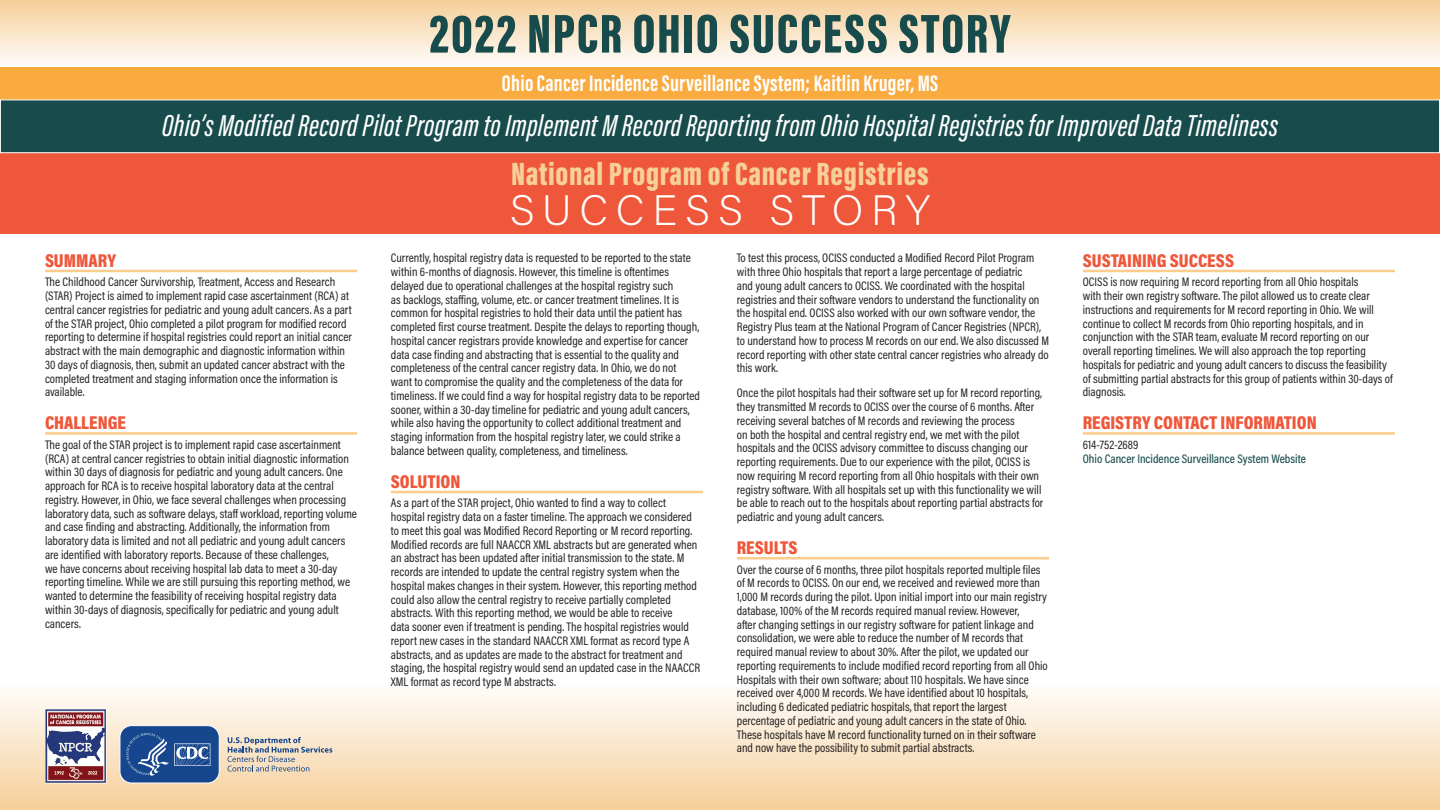
<style>
.page{position:relative;width:1440px;height:810px;background:#fff}
.page>*{position:absolute;margin:0;border:0;box-sizing:border-box;transform-origin:0 0}
.t1{font:900 56.25px "Acumin Pro Extra Cond";letter-spacing:.03em;color:#184c4c}
.t2{font:200 42.5px "Acumin Pro";letter-spacing:.185em;color:#fff}
.t3{font:900 33.12px "Acumin Pro Extra Cond";letter-spacing:.02em;color:#f6cf99}
.t4{font:italic 500 31.25px "Acumin Pro Extra Cond";letter-spacing:.01em;color:#fff}
.t5{font:700 23.12px "Acumin Pro Extra Cond";letter-spacing:.01em;color:#fff}
.t6{font:900 18.75px "Acumin Pro Cond";color:#ef573a}
.t7{font:12.5px/13.8px "Acumin Pro Cond";color:#231f20}
.t8{font:500 12.5px "Acumin Pro Cond";color:#184c4c}
</style>
<div class="page">
<div style="left:0;top:681px;width:1440px;height:129px;background:linear-gradient(to bottom,#fefefe,#f6cf99)"></div>
<div style="left:0;top:153px;width:1440px;height:81px;background:#ef573a"></div>
<svg style="left:45px;top:709px;width:62px;height:75px"></svg>
<svg style="left:227px;top:737px;width:105px;height:35px;background:#cfc5b9"></svg>
<svg style="left:119px;top:725px;width:101px;height:58px;background:#3d649e"></svg>
<div style="left:0;top:0;width:1440px;height:68px;background:linear-gradient(to bottom,#f6ce98,#fefdfc)"></div>
<div style="left:0;top:68px;width:1440px;height:32px;background:#faab3f"></div>
<div style="left:0;top:100px;width:1440px;height:53px;background:#184c4c;border:1px solid #fff"></div>
<hr style="left:45px;top:270px;width:312px;height:2px;background:#fccc8c">
<hr style="left:45px;top:432px;width:312px;height:3px;background:#fccc8c">
<hr style="left:391px;top:491px;width:312px;height:2px;background:#fccc8c">
<hr style="left:737px;top:557px;width:312px;height:2px;background:#fccc8c">
<hr style="left:1083px;top:270px;width:312px;height:2px;background:#fccc8c">
<hr style="left:1083px;top:432px;width:312px;height:3px;background:#fccc8c">
<h1 class="t1" style="left:430px;top:-1px;width:582px">2022 NPCR OHIO SUCCESS STORY</h1>
<h3 class="t5" style="left:502px;top:69px;width:438px">Ohio Cancer Incidence Surveillance System; Kaitlin Kruger, MS</h3>
<h3 class="t4" style="left:162px;top:107px;width:1117px">Ohio’s Modified Record Pilot Program to Implement M Record Reporting from Ohio Hospital Registries for Improved Data Timeliness</h3>
<h3 class="t3" style="left:511px;top:153px;width:419px">National Program of Cancer Registries</h3>
<h2 class="t2" style="left:510px;top:181px;width:422px">SUCCESS STORY</h2>
<h3 class="t6" style="left:45px;top:248px;width:73px">SUMMARY</h3>
<p class="t7" style="left:45px;top:275px;width:308px">The Childhood Cancer Survivorship, Treatment, Access and Research (STAR) Project is aimed to implement rapid case ascertainment (RCA) at central cancer registries for pediatric and young adult cancers. As a part of the STAR project, Ohio completed a pilot program for modified record reporting to determine if hospital registries could report an initial cancer abstract with the main demographic and diagnostic information within 30 days of diagnosis, then, submit an updated cancer abstract with the completed treatment and staging information once the information is available.</p>
<h3 class="t6" style="left:45px;top:411px;width:82px">CHALLENGE</h3>
<p class="t7" style="left:45px;top:437px;width:313px">The goal of the STAR project is to implement rapid case ascertainment (RCA) at central cancer registries to obtain initial diagnostic information within 30 days of diagnosis for pediatric and young adult cancers. One approach for RCA is to receive hospital laboratory data at the central registry. However, in Ohio, we face several challenges when processing laboratory data, such as software delays, staff workload, reporting volume and case finding and abstracting. Additionally, the information from laboratory data is limited and not all pediatric and young adult cancers are identified with laboratory reports. Because of these challenges,<br>we have concerns about receiving hospital lab data to meet a 30-day reporting timeline. While we are still pursuing this reporting method, we wanted to determine the feasibility of receiving hospital registry data within 30-days of diagnosis, specifically for pediatric and young adult cancers.</p>
<p class="t7" style="left:391px;top:251px;width:311px">Currently, hospital registry data is requested to be reported to the state within 6-months of diagnosis. However, this timeline is oftentimes delayed due to operational challenges at the hospital registry such<br>as backlogs, staffing, volume, etc. or cancer treatment timelines. It is common for hospital registries to hold their data until the patient has completed first course treatment. Despite the delays to reporting though, hospital cancer registrars provide knowledge and expertise for cancer data case finding and abstracting that is essential to the quality and completeness of the central cancer registry data. In Ohio, we do not want to compromise the quality and the completeness of the data for timeliness. If we could find a way for hospital registry data to be reported sooner, within a 30-day timeline for pediatric and young adult cancers, while also having the opportunity to collect additional treatment and staging information from the hospital registry later, we could strike a balance between quality, completeness, and timeliness.</p>
<h3 class="t6" style="left:391px;top:469px;width:71px">SOLUTION</h3>
<p class="t7" style="left:391px;top:496px;width:311px">As a part of the STAR project, Ohio wanted to find a way to collect hospital registry data on a faster timeline. The approach we considered to meet this goal was Modified Record Reporting or M record reporting.<br>Modified records are full NAACCR XML abstracts but are generated when an abstract has been updated after initial transmission to the state. M records are intended to update the central registry system when the hospital makes changes in their system. However, this reporting method could also allow the central registry to receive partially completed abstracts. With this reporting method, we would be able to receive<br>data sooner even if treatment is pending. The hospital registries would report new cases in the standard NAACCR XML format as record type A abstracts, and as updates are made to the abstract for treatment and staging, the hospital registry would send an updated case in the NAACCR XML format as record type M abstracts.</p>
<p class="t7" style="left:737px;top:251px;width:314px">To test this process, OCISS conducted a Modified Record Pilot Program with three Ohio hospitals that report a large percentage of pediatric<br>and young adult cancers to OCISS. We coordinated with the hospital registries and their software vendors to understand the functionality on the hospital end. OCISS also worked with our own software vendor, the Registry Plus team at the National Program of Cancer Registries (NPCR), to understand how to process M records on our end. We also discussed M record reporting with other state central cancer registries who already do this work.</p>
<p class="t7" style="left:737px;top:386px;width:308px">Once the pilot hospitals had their software set up for M record reporting, they transmitted M records to OCISS over the course of 6 months. After receiving several batches of M records and reviewing the process<br>on both the hospital and central registry end, we met with the pilot hospitals and the OCISS advisory committee to discuss changing our reporting requirements. Due to our experience with the pilot, OCISS is now requiring M record reporting from all Ohio hospitals with their own registry software. With all hospitals set up with this functionality we will be able to reach out to the hospitals about reporting partial abstracts for pediatric and young adult cancers.</p>
<h3 class="t6" style="left:737px;top:535px;width:62px">RESULTS</h3>
<p class="t7" style="left:737px;top:562px;width:312px">Over the course of 6 months, three pilot hospitals reported multiple files of M records to OCISS. On our end, we received and reviewed more than 1,000 M records during the pilot. Upon initial import into our main registry database, 100% of the M records required manual review. However,<br>after changing settings in our registry software for patient linkage and consolidation, we were able to reduce the number of M records that required manual review to about 30%. After the pilot, we updated our reporting requirements to include modified record reporting from all Ohio Hospitals with their own software; about 110 hospitals. We have since received over 4,000 M records. We have identified about 10 hospitals, including 6 dedicated pediatric hospitals, that report the largest percentage of pediatric and young adult cancers in the state of Ohio.<br>These hospitals have M record functionality turned on in their software and now have the possibility to submit partial abstracts.</p>
<h3 class="t6" style="left:1083px;top:248px;width:153px">SUSTAINING SUCCESS</h3>
<p class="t7" style="left:1083px;top:275px;width:312px">OCISS is now requiring M record reporting from all Ohio hospitals<br>with their own registry software. The pilot allowed us to create clear instructions and requirements for M record reporting in Ohio. We will continue to collect M records from Ohio reporting hospitals, and in conjunction with the STAR team, evaluate M record reporting on our overall reporting timelines. We will also approach the top reporting hospitals for pediatric and young adult cancers to discuss the feasibility of submitting partial abstracts for this group of patients within 30-days of diagnosis.</p>
<h3 class="t6" style="left:1083px;top:411px;width:235px">REGISTRY CONTACT INFORMATION</h3>
<p class="t7" style="left:1083px;top:437px;width:57px">614-752-2689</p>
<p class="t8" style="left:1083px;top:450px;width:225px">Ohio Cancer Incidence Surveillance System Website</p>
</div>
